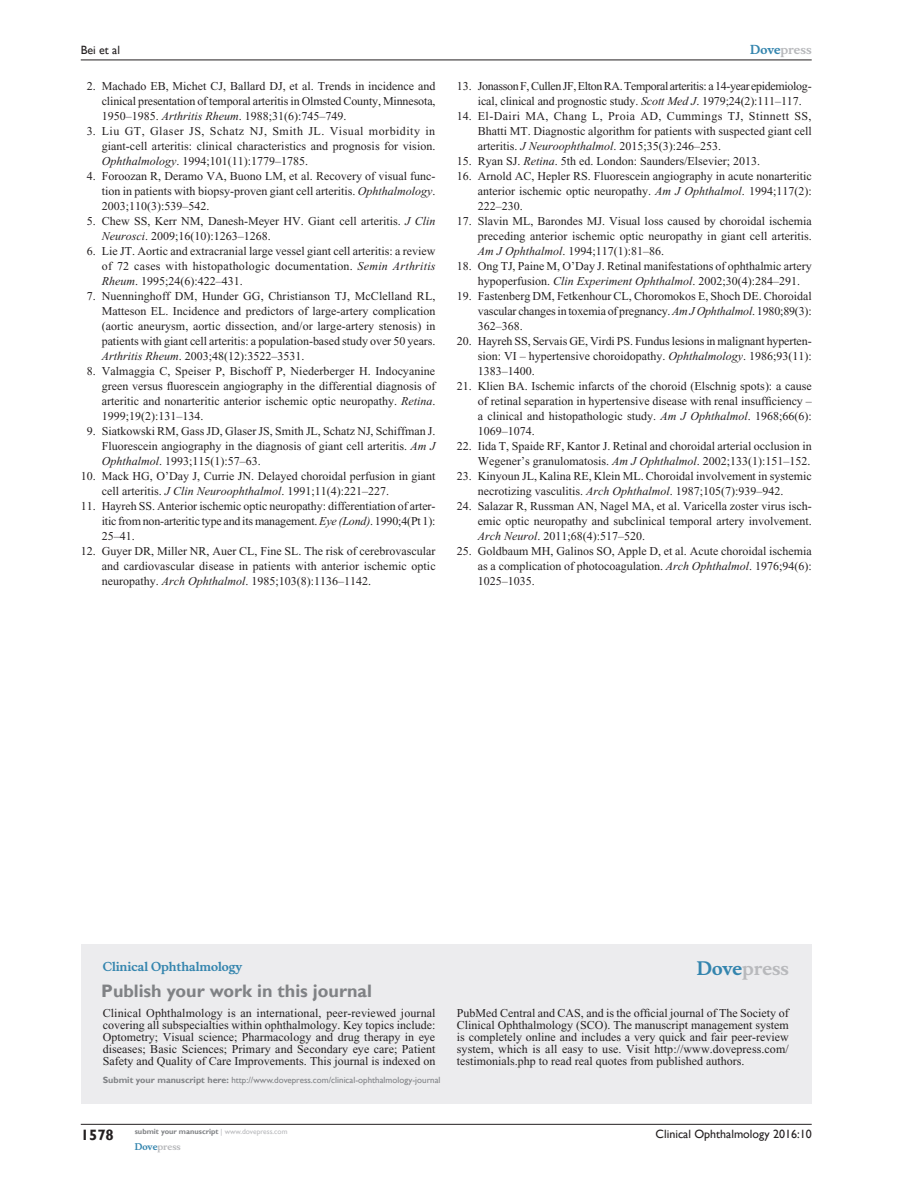
<style>
.page{position:relative;width:918px;height:1188px;background:#fff}
.page>*{position:absolute;margin:0;border:0;box-sizing:border-box;transform-origin:0 0}
.PromBx-H1{font:700 18px "Gill Sans";color:#808285}
.PromBx-Brand{font:700 18px "Musee";color:#b8b9bc}
.t1{font:700 15px "Gill Sans";color:#231f20}
.RefNL2{font:12px/15px "Times New Roman";color:#231f20;text-align:justify}
.PromBx-Tx{font:12px/12px "Times New Roman";color:#231f20;text-align:justify}
.RefNL2-2{font:12px/15px "Times New Roman";letter-spacing:-.025em;color:#231f20}
.t2{font:12px "Gill Sans";color:#231f20}
.PromBx-JrnlName{font:700 12px "Musee";color:#3485ae}
.t3{font:700 12px "Musee";color:#b8b9bc}
.PromBx-SubmitMssWebA{font:9px "Gill Sans";color:#808285}
.t4{font:700 9px "Musee";color:#b8b9bc}
.t5{font:700 7.5px "Gill Sans";color:#808285}
.s1{font-style:italic}
.s2{color:#3485ae}
.s3{font-weight:700}
.s4{font-weight:400;color:#b8b9bc}
</style>
<div class="page">
<div style="left:81px;top:944px;width:731px;height:159px;background:#ececee"></div>
<hr style="left:81px;top:1124px;width:731px;height:1px;background:#231f20">
<hr style="left:81px;top:60px;width:731px;height:1px;background:#231f20">
<p class="t2" style="left:81px;top:43px;width:41px">Bei et al</p>
<p class="RefNL2" style="left:102px;top:79px;width:335px;text-indent:-15px">2. Machado EB, Michet CJ, Ballard DJ, et al. Trends in incidence and clinical presentation of temporal arteritis in Olmsted County, Minnesota, 1950–1985. <span class="s1">Arthritis Rheum</span>. 1988;31(6):745–749.</p>
<p class="RefNL2" style="left:102px;top:124px;width:335px;text-indent:-15px">3. Liu GT, Glaser JS, Schatz NJ, Smith JL. Visual morbidity in giant-cell arteritis: clinical characteristics and prognosis for vision.<br><span class="s1">Ophthalmology</span>. 1994;101(11):1779–1785.</p>
<p class="RefNL2" style="left:102px;top:169px;width:335px;text-indent:-15px">4. Foroozan R, Deramo VA, Buono LM, et al. Recovery of visual func&shy;tion in patients with biopsy-proven giant cell arteritis. <span class="s1">Ophthalmology</span>.<br>2003;110(3):539–542.</p>
<p class="RefNL2" style="left:102px;top:214px;width:335px;text-indent:-15px">5. Chew SS, Kerr NM, Danesh-Meyer HV. Giant cell arteritis. <span class="s1">J Clin<br>Neurosci</span>. 2009;16(10):1263–1268.</p>
<p class="RefNL2" style="left:102px;top:244px;width:335px;text-indent:-15px">6. Lie JT. Aortic and extracranial large vessel giant cell arteritis: a review of 72 cases with histopathologic documentation. <span class="s1">Semin Arthritis Rheum</span>. 1995;24(6):422–431.</p>
<p class="RefNL2" style="left:102px;top:289px;width:335px;text-indent:-15px">7. Nuenninghoff DM, Hunder GG, Christianson TJ, McClelland RL, Matteson EL. Incidence and predictors of large-artery complication (aortic aneurysm, aortic dissection, and/or large-artery stenosis) in patients with giant cell arteritis: a population-based study over 50 years.<br><span class="s1">Arthritis Rheum</span>. 2003;48(12):3522–3531.</p>
<p class="RefNL2" style="left:102px;top:364px;width:335px;text-indent:-15px">8. Valmaggia C, Speiser P, Bischoff P, Niederberger H. Indocyanine green versus fluorescein angiography in the differential diagnosis of arteritic and nonarteritic anterior ischemic optic neuropathy. <span class="s1">Retina</span>.<br>1999;19(2):131–134.</p>
<p class="RefNL2" style="left:102px;top:424px;width:335px;text-indent:-15px">9. Siatkowski RM, Gass JD, Glaser JS, Smith JL, Schatz NJ, Schiffman J.<br>Fluorescein angiography in the diagnosis of giant cell arteritis. <span class="s1">Am J Ophthalmol</span>. 1993;115(1):57–63.</p>
<p class="RefNL2" style="left:102px;top:469px;width:335px;text-indent:-21px">10. Mack HG, O’Day J, Currie JN. Delayed choroidal perfusion in giant cell arteritis. <span class="s1">J Clin Neuroophthalmol</span>. 1991;11(4):221–227.</p>
<p class="RefNL2" style="left:102px;top:499px;width:335px;text-indent:-21px">11. Hayreh SS. Anterior ischemic optic neuropathy: differentiation of arter&shy;itic from non-arteritic type and its management. <span class="s1">Eye (Lond)</span>. 1990;4(Pt 1):<br>25–41.</p>
<p class="RefNL2" style="left:102px;top:544px;width:335px;text-indent:-21px">12. Guyer DR, Miller NR, Auer CL, Fine SL. The risk of cerebrovascular and cardiovascular disease in patients with anterior ischemic optic neuropathy. <span class="s1">Arch Ophthalmol</span>. 1985;103(8):1136–1142.</p>
<p class="t3" style="left:750px;top:43px;width:63px"><span class="s2">Dove</span>press</p>
<p class="RefNL2-2" style="left:478px;top:79px;width:335px;text-indent:-21px">13. Jonasson F, Cullen JF, Elton RA. Temporal arteritis: a 14-year epidemiolog&shy;ical, clinical and prognostic study. <span class="s1">Scott Med J</span>. 1979;24(2):111–117.</p>
<p class="RefNL2" style="left:478px;top:109px;width:335px;text-indent:-21px">14. El-Dairi MA, Chang L, Proia AD, Cummings TJ, Stinnett SS, Bhatti MT. Diagnostic algorithm for patients with suspected giant cell arteritis. <span class="s1">J Neuroophthalmol</span>. 2015;35(3):246–253.</p>
<p class="RefNL2" style="left:457px;top:154px;width:305px">15. Ryan SJ. <span class="s1">Retina</span>. 5th ed. London: Saunders/Elsevier; 2013.</p>
<p class="RefNL2" style="left:478px;top:169px;width:335px;text-indent:-21px">16. Arnold AC, Hepler RS. Fluorescein angiography in acute nonarteritic anterior ischemic optic neuropathy. <span class="s1">Am J Ophthalmol</span>. 1994;117(2):<br>222–230.</p>
<p class="RefNL2" style="left:478px;top:214px;width:336px;text-indent:-21px">17. Slavin ML, Barondes MJ. Visual loss caused by choroidal ischemia preceding anterior ischemic optic neuropathy in giant cell arteritis.<br><span class="s1">Am J Ophthalmol</span>. 1994;117(1):81–86.</p>
<p class="RefNL2" style="left:478px;top:259px;width:335px;text-indent:-21px">18. Ong TJ, Paine M, O’Day J. Retinal manifestations of ophthalmic artery hypoperfusion. <span class="s1">Clin Experiment Ophthalmol</span>. 2002;30(4):284–291.</p>
<p class="RefNL2" style="left:478px;top:289px;width:335px;text-indent:-21px">19. Fastenberg DM, Fetkenhour CL, Choromokos E, Shoch DE. Choroidal vascular changes in toxemia of pregnancy. <span class="s1">Am J Ophthalmol</span>. 1980;89(3):<br>362–368.</p>
<p class="RefNL2" style="left:478px;top:334px;width:335px;text-indent:-21px">20. Hayreh SS, Servais GE, Virdi PS. Fundus lesions in malignant hyperten&shy;sion: VI – hypertensive choroidopathy. <span class="s1">Ophthalmology</span>. 1986;93(11):<br>1383–1400.</p>
<p class="RefNL2" style="left:478px;top:379px;width:335px;text-indent:-21px">21. Klien BA. Ischemic infarcts of the choroid (Elschnig spots): a cause of retinal separation in hypertensive disease with renal insufficiency – a clinical and histopathologic study. <span class="s1">Am J Ophthalmol</span>. 1968;66(6):<br>1069–1074.</p>
<p class="RefNL2" style="left:457px;top:439px;width:356px;text-align:right">22. Iida T, Spaide RF, Kantor J. Retinal and choroidal arterial occlusion in<br>Wegener’s granulomatosis. <span class="s1">Am J Ophthalmol</span>. 2002;133(1):151–152.</p>
<p class="RefNL2" style="left:457px;top:469px;width:356px;text-align:center">23. Kinyoun JL, Kalina RE, Klein ML. Choroidal involvement in systemic necrotizing vasculitis. <span class="s1">Arch Ophthalmol</span>. 1987;105(7):939–942.</p>
<p class="RefNL2" style="left:478px;top:499px;width:335px;text-indent:-21px">24. Salazar R, Russman AN, Nagel MA, et al. Varicella zoster virus isch&shy;emic optic neuropathy and subclinical temporal artery involvement.<br><span class="s1">Arch Neurol</span>. 2011;68(4):517–520.</p>
<p class="RefNL2" style="left:478px;top:544px;width:335px;text-indent:-21px">25. Goldbaum MH, Galinos SO, Apple D, et al. Acute choroidal ischemia as a complication of photocoagulation. <span class="s1">Arch Ophthalmol</span>. 1976;94(6):<br>1025–1035.</p>
<p class="PromBx-JrnlName" style="left:103px;top:959px;width:141px">Clinical Ophthalmology</p>
<p class="PromBx-H1" style="left:101px;top:980px;width:272px">Publish your work in this journal</p>
<p class="PromBx-Brand" style="left:697px;top:958px;width:94px"><span class="s2">Dove</span>press</p>
<p class="PromBx-Tx" style="left:103px;top:1007px;width:334px">Clinical Ophthalmology is an international, peer-reviewed journal covering all subspecialties within ophthalmology. Key topics include:<br>Optometry; Visual science; Pharmacology and drug therapy in eye diseases; Basic Sciences; Primary and Secondary eye care; Patient Safety and Quality of Care Improvements. This journal is indexed on</p>
<p class="PromBx-Tx" style="left:457px;top:1007px;width:333px">PubMed Central and CAS, and is the official journal of The Society of Clinical Ophthalmology (SCO). The manuscript management system is completely online and includes a very quick and fair peer-review system, which is all easy to use. Visit http://www.dovepress.com/ testimonials.php to read real quotes from published authors.</p>
<p class="PromBx-SubmitMssWebA" style="left:103px;top:1075px;width:339px"><span class="s3">Submit your manuscript here:</span> http://www.dovepress.com/clinical-ophthalmology-journal</p>
<p class="t1" style="left:81px;top:1126px;width:35px">1578</p>
<p class="t5" style="left:135px;top:1127px;width:154px">submit your manuscript <span class="s4">| www.dovepress.com</span></p>
<p class="t4" style="left:135px;top:1141px;width:48px"><span class="s2">Dove</span>press</p>
<p class="t2" style="left:656px;top:1127px;width:158px">Clinical Ophthalmology 2016:10</p>
</div>
